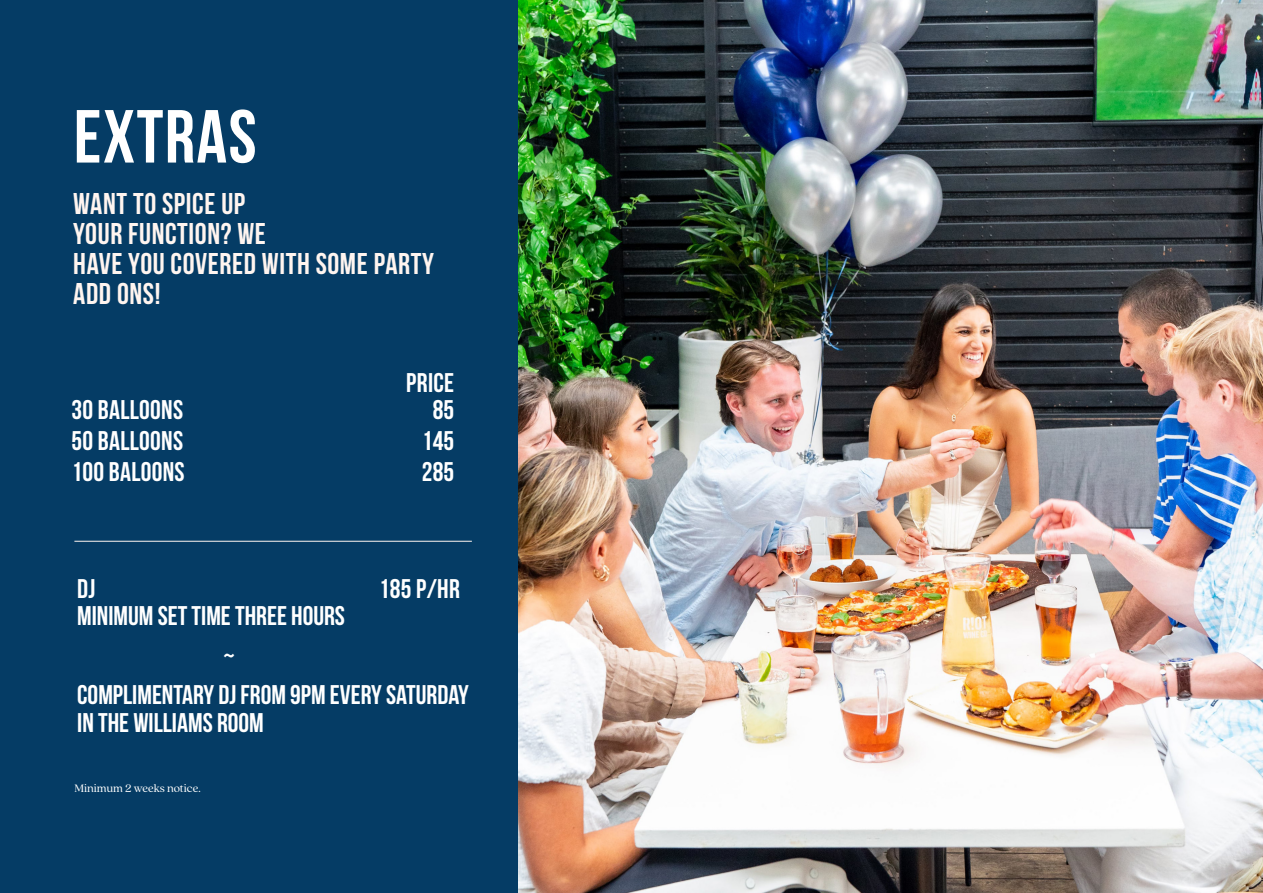
<style>
.page{position:relative;width:1263px;height:893px;background:#fff}
.page>*{position:absolute;margin:0;border:0;box-sizing:border-box;transform-origin:0 0}
.t1{font:700 75px "Bebas Neue";letter-spacing:.02em;color:#fff}
.t2{font:700 30px/30px "Bebas Neue";letter-spacing:.02em;color:#fff5f0}
.t3{font:700 27px/27px "Bebas Neue";color:#fff}
.t4{font:12px "Quincy CF";color:#fff}
</style>
<div class="page">
<div style="left:0;top:0;width:518px;height:893px;background:#053c65"></div>
<hr style="left:74px;top:541px;width:398px;height:1px;background:#fff5f0">
<img style="left:518px;top:0;width:745px;height:893px">
<p class="t1" style="left:74px;top:95px;width:184px">EXTRAS</p>
<p class="t2" style="left:73px;top:188px;width:362px">WANT TO SPICE UP<br>YOUR FUNCTION? WE<br>HAVE YOU COVERED WITH SOME PARTY<br>ADD ONS!</p>
<p class="t3" style="left:406px;top:368px;width:49px">PRICE</p>
<p class="t3" style="left:72px;top:395px;width:113px">30 BALLOONS</p>
<p class="t3" style="left:433px;top:395px;width:23px">85</p>
<p class="t3" style="left:72px;top:427px;width:113px">50 BALLOONS</p>
<p class="t3" style="left:422px;top:427px;width:34px">145</p>
<p class="t3" style="left:72px;top:458px;width:115px">100 BALOONS</p>
<p class="t3" style="left:422px;top:458px;width:34px">285</p>
<p class="t3" style="left:77px;top:575px;width:20px">DJ</p>
<p class="t3" style="left:379px;top:575px;width:83px">185 P/HR</p>
<p class="t3" style="left:77px;top:602px;width:269px">MINIMUM SET TIME THREE HOURS</p>
<p class="t3" style="left:224px;top:642px;width:12px">~</p>
<p class="t3" style="left:77px;top:681px;width:393px">COMPLIMENTARY DJ FROM 9PM EVERY SATURDAY<br>IN THE WILLIAMS ROOM</p>
<p class="t4" style="left:74px;top:780px;width:128px">Minimum 2 weeks notice.</p>
</div>
